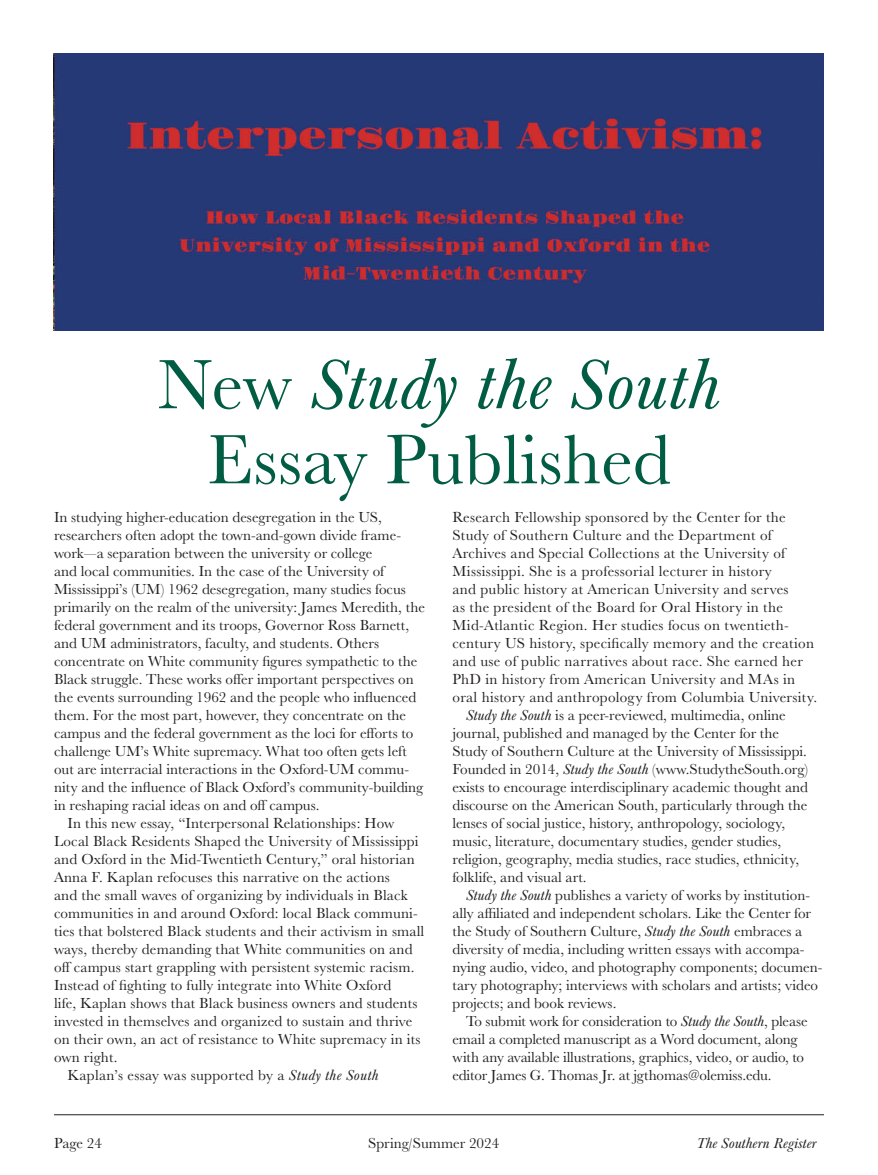
<style>
.page{position:relative;width:878px;height:1175px;background:#fff}
.page>*{position:absolute;margin:0;border:0;box-sizing:border-box;transform-origin:0 0}
.t1{font:72px/75px "Baskerville URW";color:#005c42;text-align:center}
.t2{font:15px "Baskerville URW";color:#231f20}
.t3{font:15px "Baskerville URW";letter-spacing:.02em;color:#231f20}
.t4{font:italic 15px "Baskerville URW";color:#231f20}
.s1{font-style:italic}
</style>
<div class="page">
<hr style="left:54px;top:1114px;width:770px;height:1px;background:#231f20">
<img style="left:53px;top:54px;width:771px;height:277px">
<h1 class="t1" style="left:157px;top:345px;width:564px">New <span class="s1">Study the South<br></span>Essay Published</h1>
<p class="t2" style="left:54px;top:507px;width:329px">In studying higher-education desegregation in the US,</p>
<p class="t2" style="left:54px;top:525px;width:348px">researchers often adopt the town-and-gown divide frame-</p>
<p class="t2" style="left:54px;top:543px;width:320px">work—a separation between the university or college</p>
<p class="t2" style="left:54px;top:561px;width:332px">and local communities. In the case of the University of</p>
<p class="t2" style="left:54px;top:579px;width:353px">Mississippi’s (UM) 1962 desegregation, many studies focus</p>
<p class="t2" style="left:54px;top:597px;width:372px">primarily on the realm of the university: James Meredith, the</p>
<p class="t2" style="left:54px;top:615px;width:356px">federal government and its troops, Governor Ross Barnett,</p>
<p class="t2" style="left:54px;top:633px;width:326px">and UM administrators, faculty, and students. Others</p>
<p class="t2" style="left:54px;top:651px;width:365px">concentrate on White community figures sympathetic to the</p>
<p class="t2" style="left:54px;top:669px;width:361px">Black struggle. These works offer important perspectives on</p>
<p class="t2" style="left:54px;top:687px;width:364px">the events surrounding 1962 and the people who influenced</p>
<p class="t2" style="left:54px;top:705px;width:353px">them. For the most part, however, they concentrate on the</p>
<p class="t2" style="left:54px;top:723px;width:361px">campus and the federal government as the loci for efforts to</p>
<p class="t2" style="left:54px;top:741px;width:354px">challenge UM’s White supremacy. What too often gets left</p>
<p class="t2" style="left:54px;top:759px;width:356px">out are interracial interactions in the Oxford-UM commu-</p>
<p class="t2" style="left:54px;top:777px;width:371px">nity and the influence of Black Oxford’s community-building</p>
<p class="t2" style="left:54px;top:795px;width:267px">in reshaping racial ideas on and off campus.</p>
<p class="t2" style="left:68px;top:813px;width:328px">In this new essay, “Interpersonal Relationships: How</p>
<p class="t2" style="left:54px;top:831px;width:366px">Local Black Residents Shaped the University of Mississippi</p>
<p class="t2" style="left:54px;top:849px;width:362px">and Oxford in the Mid-Twentieth Century,” oral historian</p>
<p class="t2" style="left:54px;top:867px;width:337px">Anna F. Kaplan refocuses this narrative on the actions</p>
<p class="t2" style="left:54px;top:885px;width:355px">and the small waves of organizing by individuals in Black</p>
<p class="t2" style="left:54px;top:903px;width:365px">communities in and around Oxford: local Black communi-</p>
<p class="t2" style="left:54px;top:921px;width:372px">ties that bolstered Black students and their activism in small</p>
<p class="t2" style="left:54px;top:939px;width:360px">ways, thereby demanding that White communities on and</p>
<p class="t2" style="left:54px;top:957px;width:362px">off campus start grappling with persistent systemic racism.</p>
<p class="t2" style="left:54px;top:975px;width:339px">Instead of fighting to fully integrate into White Oxford</p>
<p class="t2" style="left:54px;top:993px;width:365px">life, Kaplan shows that Black business owners and students</p>
<p class="t2" style="left:54px;top:1011px;width:360px">invested in themselves and organized to sustain and thrive</p>
<p class="t2" style="left:54px;top:1029px;width:368px">on their own, an act of resistance to White supremacy in its</p>
<p class="t2" style="left:54px;top:1047px;width:65px">own right.</p>
<p class="t3" style="left:68px;top:1065px;width:312px">Kaplan’s essay was supported by a <span class="s1">Study the South</span></p>
<p class="t3" style="left:452px;top:507px;width:335px">Research Fellowship sponsored by the Center for the</p>
<p class="t3" style="left:452px;top:525px;width:321px">Study of Southern Culture and the Department of</p>
<p class="t3" style="left:452px;top:543px;width:334px">Archives and Special Collections at the University of</p>
<p class="t3" style="left:452px;top:561px;width:321px">Mississippi. She is a professorial lecturer in history</p>
<p class="t3" style="left:452px;top:579px;width:337px">and public history at American University and serves</p>
<p class="t3" style="left:452px;top:597px;width:332px">as the president of the Board for Oral History in the</p>
<p class="t3" style="left:452px;top:615px;width:338px">Mid-Atlantic Region. Her studies focus on twentieth-</p>
<p class="t3" style="left:452px;top:633px;width:363px">century US history, specifically memory and the creation</p>
<p class="t3" style="left:452px;top:651px;width:352px">and use of public narratives about race. She earned her</p>
<p class="t3" style="left:452px;top:669px;width:344px">PhD in history from American University and MAs in</p>
<p class="t3" style="left:452px;top:687px;width:366px">oral history and anthropology from Columbia University.</p>
<p class="t2" style="left:466px;top:705px;width:321px"><span class="s1">Study the South</span> is a peer-reviewed, multimedia, online</p>
<p class="t2" style="left:452px;top:723px;width:328px">journal, published and managed by the Center for the</p>
<p class="t2" style="left:452px;top:741px;width:356px">Study of Southern Culture at the University of Mississippi.</p>
<p class="t2" style="left:452px;top:759px;width:357px">Founded in 2014, <span class="s1">Study the South</span> (www.StudytheSouth.org)</p>
<p class="t2" style="left:452px;top:777px;width:357px">exists to encourage interdisciplinary academic thought and</p>
<p class="t2" style="left:452px;top:795px;width:356px">discourse on the American South, particularly through the</p>
<p class="t2" style="left:452px;top:813px;width:334px">lenses of social justice, history, anthropology, sociology,</p>
<p class="t2" style="left:452px;top:831px;width:330px">music, literature, documentary studies, gender studies,</p>
<p class="t2" style="left:452px;top:849px;width:348px">religion, geography, media studies, race studies, ethnicity,</p>
<p class="t2" style="left:452px;top:867px;width:136px">folklife, and visual art.</p>
<p class="t2" style="left:466px;top:885px;width:346px"><span class="s1">Study the South</span> publishes a variety of works by institution-</p>
<p class="t2" style="left:452px;top:903px;width:360px">ally affiliated and independent scholars. Like the Center for</p>
<p class="t2" style="left:452px;top:921px;width:351px">the Study of Southern Culture, <span class="s1">Study the South</span> embraces a</p>
<p class="t2" style="left:452px;top:939px;width:353px">diversity of media, including written essays with accompa-</p>
<p class="t2" style="left:452px;top:957px;width:371px">nying audio, video, and photography components; documen-</p>
<p class="t2" style="left:452px;top:975px;width:367px">tary photography; interviews with scholars and artists; video</p>
<p class="t2" style="left:452px;top:993px;width:165px">projects; and book reviews.</p>
<p class="t2" style="left:466px;top:1011px;width:343px">To submit work for consideration to <span class="s1">Study the South</span>, please</p>
<p class="t2" style="left:452px;top:1029px;width:346px">email a completed manuscript as a Word document, along</p>
<p class="t2" style="left:452px;top:1047px;width:353px">with any available illustrations, graphics, video, or audio, to</p>
<p class="t2" style="left:452px;top:1065px;width:320px">editor James G. Thomas Jr. at jgthomas@olemiss.edu.</p>
<p class="t2" style="left:54px;top:1132px;width:49px">Page 24</p>
<p class="t2" style="left:368px;top:1132px;width:132px">Spring/Summer 2024</p>
<p class="t4" style="left:696px;top:1134px;width:121px">The Southern Register</p>
</div>
